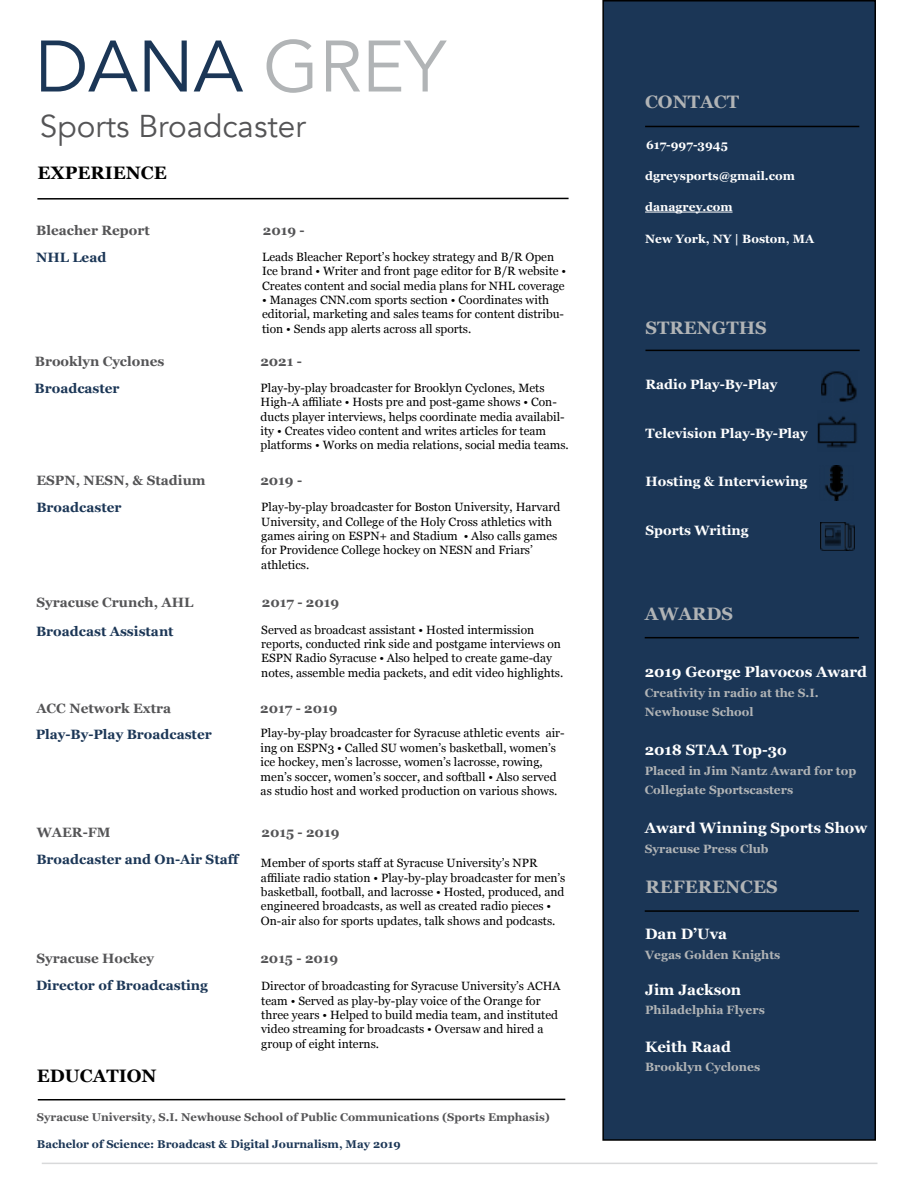
<style>
.page{position:relative;width:918px;height:1188px;background:#fff}
.page>*{position:absolute;margin:0;border:0;box-sizing:border-box;transform-origin:0 0}
.t1{font:72px "Avenir";color:#1b3656}
.t2{font:31.5px "Avenir";color:#545456}
.t3{font:700 18px "Georgia";color:#b1b4b6}
.t4{font:700 18px "Georgia";color:#000}
.t5{font:700 15px "Georgia";color:#fff}
.t6{font:700 13.5px "Georgia";color:#545456}
.t7{font:700 13.5px "Georgia";color:#1b3656}
.t8{font:700 13.5px "Georgia";color:#fff}
.t9{font:12px/14.4px "Georgia";color:#000}
.t10{font:700 12px/19.5px "Georgia";color:#b1b4b6}
.t11{font:700 12px "Georgia";color:#fff}
.t12{font:700 11.25px "Georgia";color:#545456}
.t13{font:700 11.25px "Georgia";color:#1b3656}
.s1{color:#b1b4b6}
</style>
<div class="page">
<div style="left:603px;top:1px;width:272px;height:1139px;background:#1b3656"></div>
<div style="left:602px;top:0;width:274px;height:1141px;border:2px solid #000"></div>
<hr style="left:42px;top:1163px;width:836px;height:1px;background:#b1b4b6">
<hr style="left:37px;top:198px;width:532px;height:2px;background:#000">
<hr style="left:38px;top:1099px;width:527px;height:2px;background:#000">
<hr style="left:645px;top:126px;width:214px;height:1px;background:#000">
<hr style="left:645px;top:212px;width:88px;height:1px;background:#fff">
<hr style="left:645px;top:350px;width:215px;height:1px;background:#000">
<img style="left:817px;top:416px;width:40px;height:32px">
<img style="left:825px;top:465px;width:23px;height:35px">
<img style="left:821px;top:522px;width:33px;height:28px">
<hr style="left:645px;top:637px;width:214px;height:1px;background:#000">
<hr style="left:645px;top:910px;width:214px;height:2px;background:#000">
<img style="left:822px;top:371px;width:35px;height:31px">
<h1 class="t1" style="left:35px;top:24px;width:412px">DANA <span class="s1">GREY</span></h1>
<h2 class="t2" style="left:40px;top:107px;width:267px">Sports Broadcaster</h2>
<h3 class="t4" style="left:37px;top:159px;width:131px">EXPERIENCE</h3>
<p class="t6" style="left:36px;top:220px;width:115px">Bleacher Report</p>
<p class="t6" style="left:263px;top:220px;width:43px">2019 -</p>
<p class="t9" style="left:262px;top:249px;width:306px">Leads Bleacher Report’s hockey strategy and B/R Open<br>Ice brand • Writer and front page editor for B/R website •<br>Creates content and social media plans for NHL coverage</p>
<p class="t9" style="left:262px;top:292px;width:304px">• Manages CNN.com sports section • Coordinates with editorial, marketing and sales teams for content distribu&shy;tion • Sends app alerts across all sports.</p>
<p class="t7" style="left:36px;top:247px;width:72px">NHL Lead</p>
<p class="t6" style="left:35px;top:351px;width:131px">Brooklyn Cyclones</p>
<p class="t6" style="left:260px;top:351px;width:43px">2021 -</p>
<p class="t9" style="left:261px;top:380px;width:310px">Play-by-play broadcaster for Brooklyn Cyclones, Mets High-A affiliate • Hosts pre and post-game shows • Con&shy;ducts player interviews, helps coordinate media availabil&shy;ity • Creates video content and writes articles for team platforms • Works on media relations, social media teams.</p>
<p class="t7" style="left:35px;top:378px;width:87px">Broadcaster</p>
<p class="t6" style="left:36px;top:470px;width:171px">ESPN, NESN, &amp; Stadium</p>
<p class="t6" style="left:260px;top:470px;width:43px">2019 -</p>
<p class="t9" style="left:261px;top:499px;width:300px">Play-by-play broadcaster for Boston University, Harvard University, and College of the Holy Cross athletics with games airing on ESPN+ and Stadium • Also calls games for Providence College hockey on NESN and Friars’ athletics.</p>
<p class="t7" style="left:36px;top:498px;width:87px">Broadcaster</p>
<p class="t6" style="left:36px;top:592px;width:158px">Syracuse Crunch, AHL</p>
<p class="t6" style="left:262px;top:592px;width:79px">2017 - 2019</p>
<p class="t7" style="left:36px;top:621px;width:139px">Broadcast Assistant</p>
<p class="t9" style="left:261px;top:622px;width:304px">Served as broadcast assistant • Hosted intermission reports, conducted rink side and postgame interviews on ESPN Radio Syracuse • Also helped to create game-day notes, assemble media packets, and edit video highlights.</p>
<p class="t6" style="left:36px;top:698px;width:136px">ACC Network Extra</p>
<p class="t6" style="left:260px;top:698px;width:79px">2017 - 2019</p>
<p class="t9" style="left:261px;top:726px;width:306px">Play-by-play broadcaster for Syracuse athletic events air&shy;ing on ESPN3 • Called SU women’s basketball, women’s ice hockey, men’s lacrosse, women’s lacrosse, rowing, men’s soccer, women’s soccer, and softball • Also served as studio host and worked production on various shows.</p>
<p class="t7" style="left:36px;top:724px;width:178px">Play-By-Play Broadcaster</p>
<p class="t6" style="left:37px;top:822px;width:75px">WAER-FM</p>
<p class="t6" style="left:262px;top:822px;width:79px">2015 - 2019</p>
<p class="t7" style="left:36px;top:850px;width:205px">Broadcaster and On-Air Staff</p>
<p class="t9" style="left:261px;top:855px;width:306px">Member of sports staff at Syracuse University’s NPR affiliate radio station • Play-by-play broadcaster for men’s basketball, football, and lacrosse • Hosted, produced, and engineered broadcasts, as well as created radio pieces • On-air also for sports updates, talk shows and podcasts.</p>
<p class="t6" style="left:36px;top:948px;width:119px">Syracuse Hockey</p>
<p class="t6" style="left:260px;top:948px;width:79px">2015 - 2019</p>
<p class="t7" style="left:36px;top:976px;width:173px">Director of Broadcasting</p>
<p class="t9" style="left:261px;top:978px;width:301px">Director of broadcasting for Syracuse University’s ACHA team • Served as play-by-play voice of the Orange for three years • Helped to build media team, and instituted video streaming for broadcasts • Oversaw and hired a group of eight interns.</p>
<h3 class="t4" style="left:37px;top:1062px;width:121px">EDUCATION</h3>
<p class="t12" style="left:37px;top:1108px;width:514px">Syracuse University, S.I. Newhouse School of Public Communications (Sports Emphasis)</p>
<p class="t13" style="left:37px;top:1135px;width:365px">Bachelor of Science: Broadcast &amp; Digital Journalism, May 2019</p>
<h3 class="t3" style="left:645px;top:89px;width:95px">CONTACT</h3>
<p class="t11" style="left:646px;top:136px;width:83px">617-997-3945</p>
<p class="t11" style="left:645px;top:166px;width:151px">dgreysports@gmail.com</p>
<p class="t11" style="left:645px;top:198px;width:89px">danagrey.com</p>
<p class="t11" style="left:645px;top:230px;width:171px">New York, NY | Boston, MA</p>
<h3 class="t3" style="left:645px;top:314px;width:123px">STRENGTHS</h3>
<p class="t8" style="left:645px;top:374px;width:134px">Radio Play-By-Play</p>
<p class="t8" style="left:645px;top:423px;width:164px">Television Play-By-Play</p>
<p class="t8" style="left:645px;top:471px;width:163px">Hosting &amp; Interviewing</p>
<p class="t8" style="left:645px;top:520px;width:105px">Sports Writing</p>
<h3 class="t3" style="left:645px;top:600px;width:90px">AWARDS</h3>
<p class="t5" style="left:645px;top:661px;width:224px">2019 George Plavocos Award</p>
<p class="t10" style="left:645px;top:682px;width:176px">Creativity in radio at the S.I.<br>Newhouse School</p>
<p class="t5" style="left:645px;top:739px;width:144px">2018 STAA Top-3o</p>
<p class="t10" style="left:645px;top:760px;width:213px">Placed in Jim Nantz Award for top<br>Collegiate Sportscasters</p>
<p class="t5" style="left:645px;top:817px;width:224px">Award Winning Sports Show</p>
<p class="t10" style="left:645px;top:838px;width:125px">Syracuse Press Club</p>
<h3 class="t3" style="left:645px;top:873px;width:134px">REFERENCES</h3>
<p class="t5" style="left:645px;top:923px;width:84px">Dan D’Uva</p>
<p class="t10" style="left:645px;top:944px;width:137px">Vegas Golden Knights</p>
<p class="t5" style="left:645px;top:978px;width:98px">Jim Jackson</p>
<p class="t10" style="left:645px;top:999px;width:121px">Philadelphia Flyers</p>
<p class="t5" style="left:645px;top:1035px;width:87px">Keith Raad</p>
<p class="t10" style="left:645px;top:1056px;width:117px">Brooklyn Cyclones</p>
</div>
